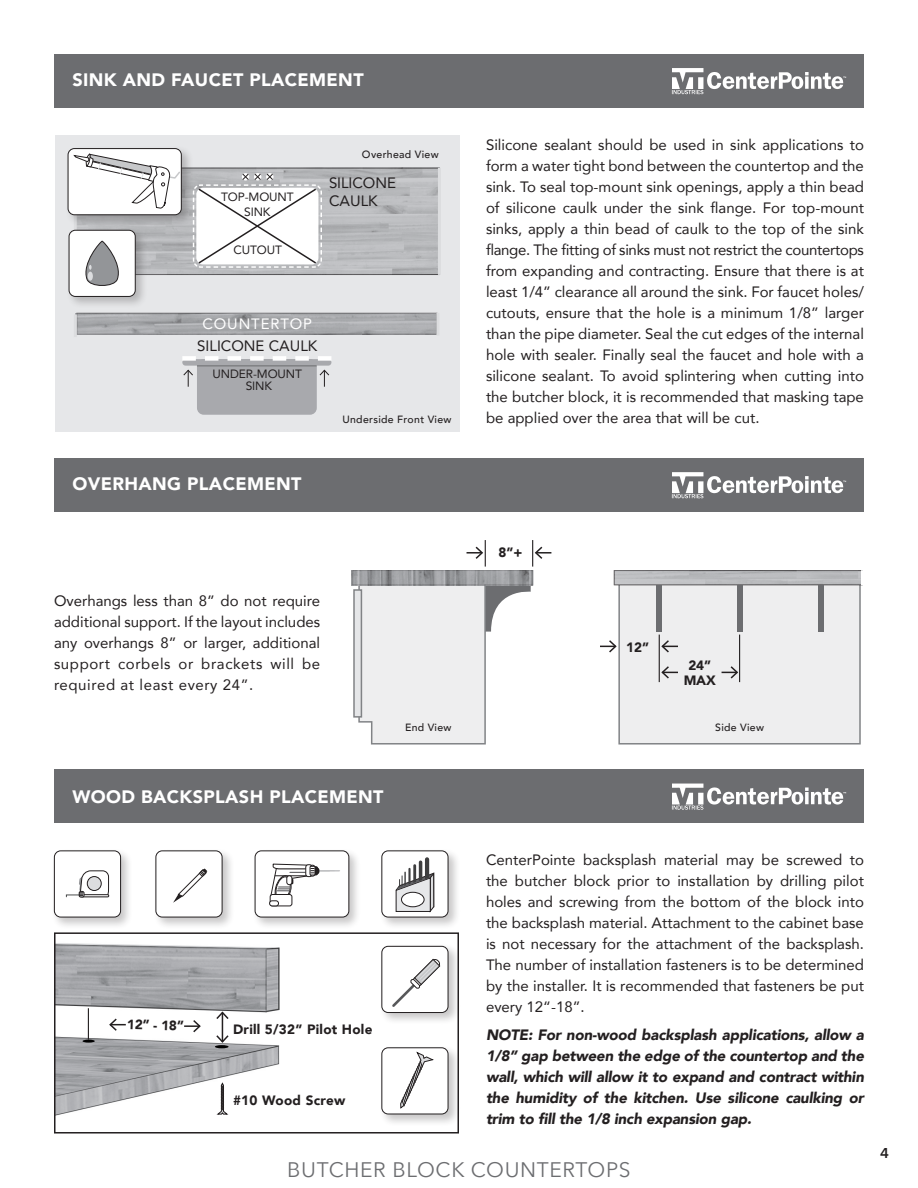
<style>
.page{position:relative;width:918px;height:1188px;background:#fff}
.page>*{position:absolute;margin:0;border:0;box-sizing:border-box;transform-origin:0 0}
.t1{font:21px "Avenir Next";letter-spacing:.03em;color:#6c6d70}
.t2{font:900 18px "Avenir";letter-spacing:.02em;color:#fff}
.t3{font:15px/21px "Avenir";color:#231f20;text-align:justify}
.t4{font:italic 900 15px/21px "Avenir";letter-spacing:-.01em;color:#231f20;text-align:justify}
.t5{font:15px "Avenir";letter-spacing:.06em;color:#fff}
.t6{font:600 15px "Proxima Nova";color:#231f20}
.t7{font:900 13.5px/15px "Avenir";letter-spacing:.02em;color:#231f20;text-align:center}
.t8{font:12px/15px "Avenir";letter-spacing:-.01em;color:#231f20;text-align:center}
.t9{font:500 10.5px "Avenir";letter-spacing:.03em;color:#231f20}
</style>
<div class="page">
<div style="left:54px;top:458px;width:810px;height:54px;background:#6c6d70"></div>
<div style="left:54px;top:769px;width:810px;height:54px;background:#6c6d70"></div>
<img style="left:672px;top:472px;width:49px;height:21px">
<img style="left:672px;top:784px;width:49px;height:21px">
<div style="left:618px;top:577px;width:243px;height:168px;background:#eeeeef;border:2px solid #818386"></div>
<img style="left:615px;top:570px;width:246px;height:15px">
<div style="left:657px;top:585px;width:5px;height:47px;background:#6c6d70"></div>
<div style="left:737px;top:585px;width:5px;height:47px;background:#6c6d70"></div>
<div style="left:818px;top:585px;width:5px;height:47px;background:#6c6d70"></div>
<hr style="left:659px;top:635px;width:1px;height:47px;background:#231f20">
<hr style="left:739px;top:635px;width:1px;height:47px;background:#231f20">
<svg style="left:600px;top:640px;width:17px;height:13px"></svg>
<svg style="left:661px;top:640px;width:17px;height:13px"></svg>
<svg style="left:661px;top:666px;width:17px;height:13px"></svg>
<svg style="left:722px;top:666px;width:16px;height:13px"></svg>
<svg style="left:358px;top:585px;width:173px;height:160px"></svg>
<div style="left:353px;top:589px;width:9px;height:129px;background:#e5e6e8;border:2px solid #818386"></div>
<img style="left:352px;top:570px;width:181px;height:15px">
<svg style="left:467px;top:540px;width:19px;height:27px"></svg>
<svg style="left:532px;top:540px;width:19px;height:27px"></svg>
<img style="left:57px;top:943px;width:223px;height:173px">
<div style="left:54px;top:932px;width:405px;height:202px;border:2px solid #231f20"></div>
<hr style="left:215px;top:1045px;width:14px;height:3px;background:#000;border-radius:50%">
<svg style="left:83px;top:1040px;width:12px;height:3px"></svg>
<svg style="left:215px;top:1010px;width:15px;height:34px"></svg>
<svg style="left:217px;top:1082px;width:11px;height:33px"></svg>
<div style="left:252px;top:848px;width:109px;height:81px;background:#231f20;opacity:.25"></div>
<div style="left:255px;top:851px;width:94px;height:66px;background:#fff;border-radius:6px"></div>
<div style="left:255px;top:850px;width:94px;height:67px;border:1px solid #231f20;border-radius:6px"></div>
<div style="left:270px;top:894px;width:22px;height:12px;border:1px solid #231f20;border-radius:2px"></div>
<div style="left:269px;top:901px;width:10px;height:5px;border:1px solid #231f20;border-radius:3px"></div>
<svg style="left:270px;top:864px;width:70px;height:40px"></svg>
<div style="left:51px;top:848px;width:82px;height:81px;background:#231f20;opacity:.25"></div>
<div style="left:54px;top:851px;width:67px;height:66px;background:#fff;border-radius:6px"></div>
<div style="left:54px;top:850px;width:67px;height:67px;border:1px solid #231f20;border-radius:6px"></div>
<svg style="left:66px;top:870px;width:43px;height:28px"></svg>
<div style="left:153px;top:848px;width:82px;height:81px;background:#231f20;opacity:.25"></div>
<div style="left:156px;top:851px;width:66px;height:66px;background:#fff;border-radius:6px"></div>
<div style="left:156px;top:850px;width:66px;height:67px;border:1px solid #231f20;border-radius:6px"></div>
<svg style="left:173px;top:868px;width:34px;height:35px"></svg>
<div style="left:379px;top:943px;width:81px;height:82px;background:#231f20;opacity:.25"></div>
<div style="left:382px;top:946px;width:66px;height:67px;background:#fff;border-radius:6px"></div>
<div style="left:381px;top:946px;width:67px;height:67px;border:1px solid #231f20;border-radius:6px"></div>
<svg style="left:392px;top:959px;width:48px;height:48px"></svg>
<div style="left:379px;top:848px;width:81px;height:81px;background:#231f20;opacity:.25"></div>
<div style="left:382px;top:851px;width:66px;height:66px;background:#fff;border-radius:6px"></div>
<div style="left:381px;top:850px;width:67px;height:67px;border:1px solid #231f20;border-radius:6px"></div>
<hr style="left:413px;top:866px;width:3px;height:34px;background:#3e3e3f">
<hr style="left:419px;top:862px;width:3px;height:38px;background:#3e3e3f">
<hr style="left:425px;top:859px;width:4px;height:41px;background:#3e3e3f">
<hr style="left:408px;top:869px;width:3px;height:31px;background:#3e3e3f">
<hr style="left:404px;top:872px;width:2px;height:28px;background:#3e3e3f">
<svg style="left:396px;top:873px;width:38px;height:39px"></svg>
<div style="left:402px;top:892px;width:22px;height:15px;background:#fff;border-radius:50%"></div>
<div style="left:401px;top:892px;width:23px;height:15px;border:1px solid #231f20;border-radius:50%"></div>
<div style="left:379px;top:1045px;width:81px;height:81px;background:#231f20;opacity:.25"></div>
<div style="left:382px;top:1048px;width:66px;height:66px;background:#fff;border-radius:6px"></div>
<div style="left:381px;top:1047px;width:67px;height:67px;border:1px solid #231f20;border-radius:6px"></div>
<svg style="left:400px;top:1052px;width:34px;height:57px"></svg>
<hr style="left:88px;top:1008px;width:1px;height:32px;background:#231f20">
<svg style="left:184px;top:1018px;width:18px;height:16px"></svg>
<svg style="left:108px;top:1017px;width:18px;height:15px"></svg>
<div style="left:54px;top:54px;width:810px;height:54px;background:#6c6d70"></div>
<img style="left:672px;top:68px;width:49px;height:21px">
<div style="left:56px;top:135px;width:404px;height:297px;background:#e6e7e9"></div>
<img style="left:148px;top:168px;width:290px;height:107px">
<hr style="left:438px;top:168px;width:3px;height:107px;background:#dcdddf">
<img style="left:76px;top:313px;width:360px;height:22px">
<hr style="left:74px;top:314px;width:3px;height:23px;background:#dcdddf">
<hr style="left:436px;top:313px;width:3px;height:23px;background:#dcdddf">
<div style="left:254px;top:173px;width:7px;height:8px;background:#f1f1f1;border-radius:50%"></div>
<div style="left:242px;top:173px;width:7px;height:8px;background:#efeff0;border-radius:50%"></div>
<svg style="left:192px;top:174px;width:131px;height:95px;background:#e8e8e9"></svg>
<div style="left:66px;top:227px;width:82px;height:82px;background:#231f20;opacity:.25"></div>
<div style="left:69px;top:230px;width:66px;height:66px;background:#fff;border-radius:6px"></div>
<div style="left:69px;top:230px;width:67px;height:67px;border:1px solid #231f20;border-radius:6px"></div>
<svg style="left:85px;top:241px;width:34px;height:45px"></svg>
<svg style="left:183px;top:370px;width:10px;height:17px"></svg>
<svg style="left:319px;top:370px;width:10px;height:17px"></svg>
<div style="left:197px;top:359px;width:120px;height:56px;background:#a8a9ad;border-radius:7px"></div>
<div style="left:182px;top:359px;width:149px;height:7px;background:#a8a9ad;border-radius:3px"></div>
<svg style="left:182px;top:356px;width:149px;height:5px"></svg>
<hr style="left:197px;top:366px;width:120px;height:1px;background:#6c6d70">
<div style="left:65px;top:145px;width:129px;height:82px;background:#231f20;opacity:.25"></div>
<div style="left:68px;top:149px;width:113px;height:66px;background:#fff;border-radius:6px"></div>
<div style="left:68px;top:148px;width:114px;height:67px;border:1px solid #231f20;border-radius:6px"></div>
<svg style="left:74px;top:154px;width:107px;height:55px"></svg>
<p class="t2" style="left:72px;top:64px;width:293px">SINK AND FAUCET PLACEMENT</p>
<p class="t8" style="left:221px;top:189px;width:74px">TOP-MOUNT<br>SINK</p>
<p class="t8" style="left:233px;top:241px;width:50px">CUTOUT</p>
<p class="t9" style="left:362px;top:145px;width:78px">Overhead View</p>
<p class="t3" style="left:329px;top:173px;width:68px;line-height:18px">SILICONE<br>CAULK</p>
<p class="t5" style="left:202px;top:312px;width:111px">COUNTERTOP</p>
<p class="t3" style="left:197px;top:335px;width:122px">SILICONE CAULK</p>
<p class="t8" style="left:213px;top:367px;width:91px;line-height:12.8px">UNDER-MOUNT<br>SINK</p>
<p class="t2" style="left:72px;top:468px;width:231px">OVERHANG PLACEMENT</p>
<p class="t9" style="left:342px;top:410px;width:111px">Underside Front View</p>
<p class="t3" style="left:54px;top:590px;width:268px">Overhangs less than 8” do not require additional support. If the layout includes any overhangs 8” or larger, additional support corbels or brackets will be required at least every 24”.</p>
<p class="t3" style="left:486px;top:134px;width:380px">Silicone sealant should be used in sink applications to form a water tight bond between the countertop and the sink. To seal top-mount sink openings, apply a thin bead of silicone caulk under the sink flange. For top-mount sinks, apply a thin bead of caulk to the top of the sink flange. The fitting of sinks must not restrict the countertops from expanding and contracting. Ensure that there is at least 1/4” clearance all around the sink. For faucet holes/ cutouts, ensure that the hole is a minimum 1/8” larger than the pipe diameter. Seal the cut edges of the internal hole with sealer. Finally seal the faucet and hole with a silicone sealant. To avoid splintering when cutting into the butcher block, it is recommended that masking tape be applied over the area that will be cut.</p>
<p class="t7" style="left:499px;top:545px;width:25px">8”+</p>
<p class="t7" style="left:626px;top:640px;width:24px">12”</p>
<p class="t7" style="left:684px;top:658px;width:34px">24”<br>MAX</p>
<p class="t9" style="left:405px;top:718px;width:48px">End View</p>
<p class="t9" style="left:715px;top:718px;width:50px">Side View</p>
<p class="t2" style="left:72px;top:781px;width:313px">WOOD BACKSPLASH PLACEMENT</p>
<p class="t7" style="left:127px;top:1016px;width:58px;rotate:2deg">12” - 18”</p>
<p class="t7" style="left:233px;top:1021px;width:141px">Drill 5/32” Pilot Hole</p>
<p class="t7" style="left:233px;top:1093px;width:114px">#10 Wood Screw</p>
<p class="t3" style="left:486px;top:849px;width:380px">CenterPointe backsplash material may be screwed to the butcher block prior to installation by drilling pilot holes and screwing from the bottom of the block into the backsplash material. Attachment to the cabinet base is not necessary for the attachment of the backsplash.<br>The number of installation fasteners is to be determined by the installer. It is recommended that fasteners be put every 12“-18”.</p>
<p class="t4" style="left:486px;top:1024px;width:380px">NOTE: For non-wood backsplash applications, allow a 1/8” gap between the edge of the countertop and the wall, which will allow it to expand and contract within the humidity of the kitchen. Use silicone caulking or trim to fill the 1/8 inch expansion gap.</p>
<h1 class="t1" style="left:287px;top:1152px;width:345px">BUTCHER BLOCK COUNTERTOPS</h1>
<p class="t6" style="left:880px;top:1145px;width:10px">4</p>
</div>
